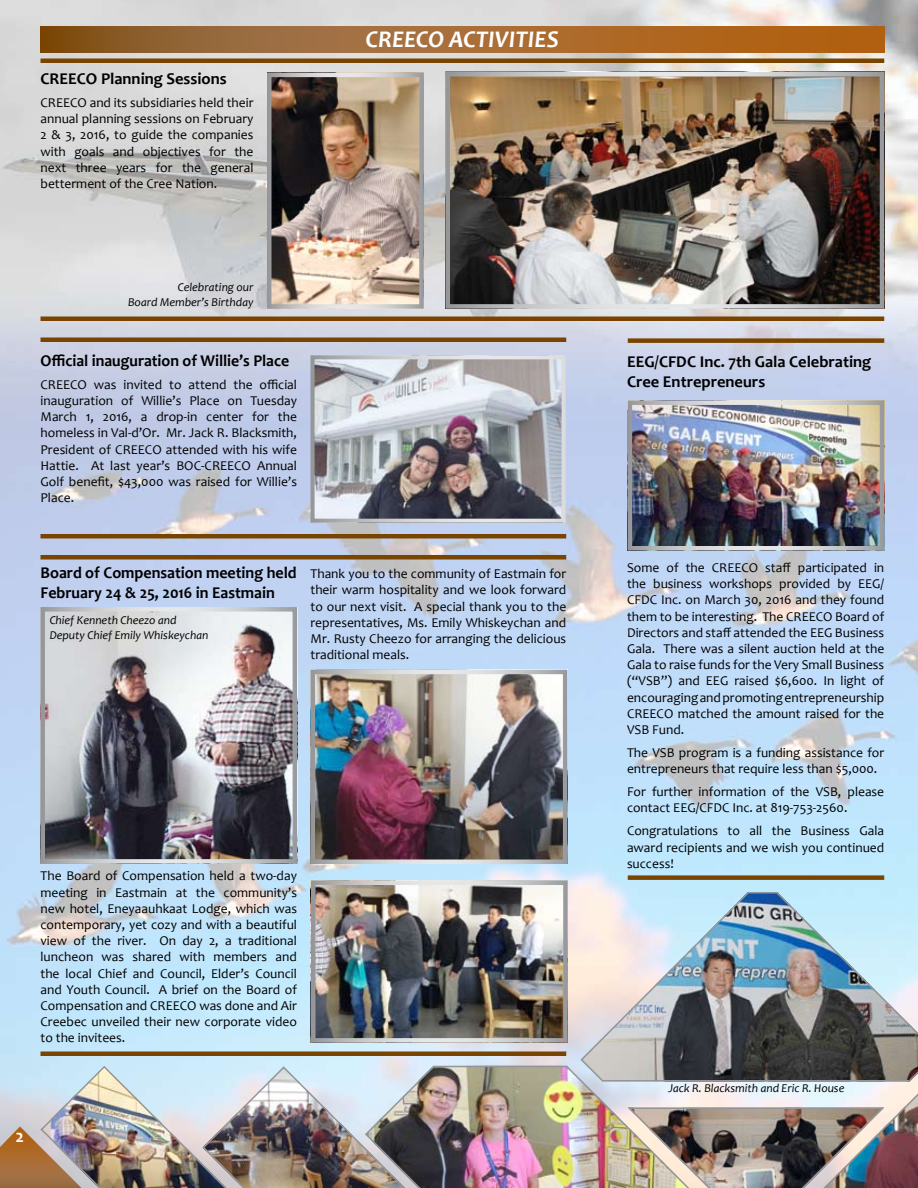
<style>
.page{position:relative;width:918px;height:1188px;background:#fff}
.page>*{position:absolute;margin:0;border:0;box-sizing:border-box;transform-origin:0 0}
.t1{font:italic 700 24px "Candara";color:#fff}
.t2{font:700 18px "Candara";color:#fff}
.t3{font:700 16.5px/19.8px "Candara";color:#000}
.t4{font:700 16.5px "Candara";color:#000;scale:.96 1}
.t5{font:13.5px/16.2px "Candara";color:#000;text-align:justify}
.t6{font:italic 12px/14.4px "Candara";color:#000;text-align:right}
</style>
<div class="page">
<img style="left:0;top:0;width:918px;height:1059px">
<div style="left:40px;top:58px;width:844px;height:5px;background:#794400"></div>
<img style="left:451px;top:77px;width:428px;height:227px">
<div style="left:446px;top:72px;width:438px;height:237px;border:4px solid #fff"></div>
<img style="left:272px;top:78px;width:147px;height:226px">
<div style="left:267px;top:73px;width:157px;height:236px;border:4px solid #fff"></div>
<div style="left:40px;top:316px;width:844px;height:5px;background:#794400"></div>
<div style="left:40px;top:337px;width:526px;height:5px;background:#794400"></div>
<img style="left:316px;top:360px;width:245px;height:158px">
<div style="left:311px;top:355px;width:255px;height:168px;border:4px solid #fff"></div>
<hr style="left:40px;top:534px;width:526px;height:4px;background:#794400">
<hr style="left:40px;top:555px;width:526px;height:4px;background:#794400">
<img style="left:45px;top:612px;width:247px;height:247px">
<div style="left:40px;top:607px;width:257px;height:257px;border:4px solid #fff"></div>
<div style="left:40px;top:1051px;width:526px;height:5px;background:#794400"></div>
<img style="left:315px;top:675px;width:247px;height:184px">
<div style="left:310px;top:670px;width:257px;height:194px;border:4px solid #fff"></div>
<img style="left:316px;top:885px;width:247px;height:153px">
<div style="left:311px;top:880px;width:257px;height:163px;border:4px solid #fff"></div>
<div style="left:628px;top:338px;width:256px;height:5px;background:#794400"></div>
<div style="left:628px;top:875px;width:256px;height:5px;background:#794400"></div>
<img style="left:633px;top:405px;width:246px;height:140px">
<div style="left:628px;top:400px;width:256px;height:150px;border:4px solid #fff"></div>
<svg style="left:40px;top:26px;width:844px;height:27px;background:#a2662a"></svg>
<img style="left:0;top:1059px;width:918px;height:129px">
<img style="left:579px;top:891px;width:339px;height:192px">
<p class="t3" style="left:40px;top:68px;width:188px">CREECO Planning Sessions</p>
<p class="t5" style="left:40px;top:94px;width:215px">CREECO and its subsidiaries held their annual planning sessions on February 2 &amp; 3, 2016, to guide the companies with goals and objectives for the next three years for the general betterment of the Cree Nation.</p>
<h1 class="t1" style="left:366px;top:25px;width:194px">CREECO ACTIVITIES</h1>
<p class="t6" style="left:128px;top:280px;width:127px">Celebrating our<br>Board Member’s Birthday</p>
<p class="t4" style="left:40px;top:350px;width:261px">Official inauguration of Willie’s Place</p>
<p class="t5" style="left:40px;top:376px;width:258px">CREECO was invited to attend the official inauguration of Willie’s Place on Tuesday March 1, 2016, a drop-in center for the homeless in Val-d’Or. Mr. Jack R. Blacksmith, President of CREECO attended with his wife Hattie. At last year’s BOC-CREECO Annual Golf benefit, $43,000 was raised for Willie’s Place.</p>
<p class="t3" style="left:40px;top:563px;width:258px">Board of Compensation meeting held<br>February 24 &amp; 25, 2016 in Eastmain</p>
<p class="t6" style="left:50px;top:613px;width:160px;text-align:left">Chief Kenneth Cheezo and<br>Deputy Chief Emily Whiskeychan</p>
<p class="t5" style="left:310px;top:566px;width:257px">Thank you to the community of Eastmain for their warm hospitality and we look forward to our next visit. A special thank you to the representatives, Ms. Emily Whiskeychan and Mr. Rusty Cheezo for arranging the delicious traditional meals.</p>
<p class="t5" style="left:40px;top:868px;width:258px">The Board of Compensation held a two-day meeting in Eastmain at the community’s new hotel, Eneyaauhkaat Lodge, which was contemporary, yet cozy and with a beautiful view of the river. On day 2, a traditional luncheon was shared with members and the local Chief and Council, Elder’s Council and Youth Council. A brief on the Board of Compensation and CREECO was done and Air Creebec unveiled their new corporate video to the invitees.</p>
<h2 class="t2" style="left:15px;top:1125px;width:10px">2</h2>
<p class="t3" style="left:627px;top:352px;width:246px">EEG/CFDC Inc. 7th Gala Celebrating<br>Cree Entrepreneurs</p>
<p class="t5" style="left:627px;top:559px;width:259px">Some of the CREECO staff participated in the business workshops provided by EEG/ CFDC Inc. on March 30, 2016 and they found them to be interesting. The CREECO Board of Directors and staff attended the EEG Business Gala. There was a silent auction held at the Gala to raise funds for the Very Small Business (“VSB”) and EEG raised $6,600. In light of encouraging and promoting entrepreneurship CREECO matched the amount raised for the VSB Fund.</p>
<p class="t5" style="left:627px;top:744px;width:259px">The VSB program is a funding assistance for entrepreneurs that require less than $5,000.</p>
<p class="t5" style="left:627px;top:784px;width:259px">For further information of the VSB, please contact EEG/CFDC Inc. at 819-753-2560.</p>
<p class="t5" style="left:627px;top:823px;width:259px">Congratulations to all the Business Gala award recipients and we wish you continued success!</p>
<p class="t6" style="left:669px;top:1081px;width:177px">Jack R. Blacksmith and Eric R. House</p>
</div>
